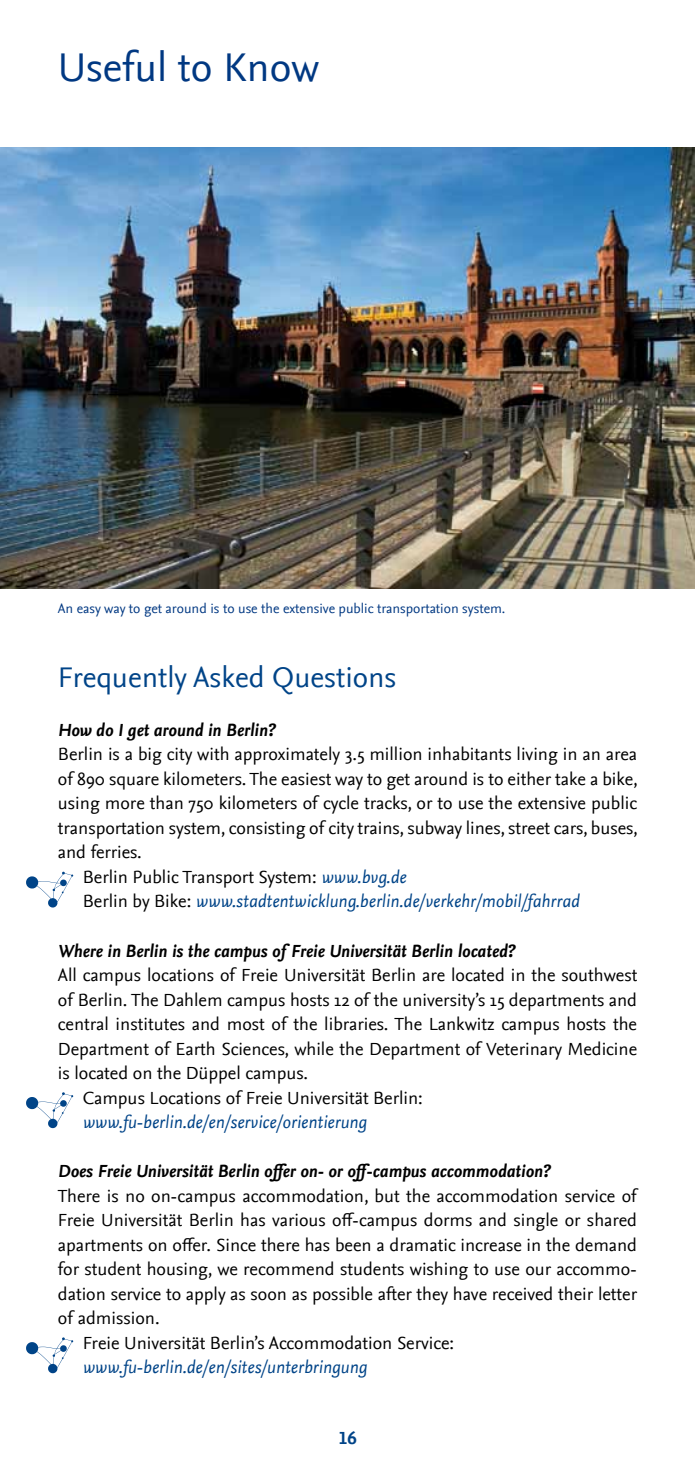
<style>
.page{position:relative;width:695px;height:1474px;background:#fff}
.page>*{position:absolute;margin:0;border:0;box-sizing:border-box;transform-origin:0 0}
.t1{font:42px "Nexus Sans";color:#003882}
.t2{font:29.75px "Nexus Sans";color:#048}
.t3{font:18.38px "Nexus Sans";color:#000}
.t4{font:italic 18.38px "Nexus Sans";color:#048}
.t5{font:italic 700 18.38px "Nexus Sans";color:#000}
.t6{font:700 18.38px "Nexus Sans TF";color:#048}
.t7{font:14px "Nexus Sans";color:#003882}
.s1{font-style:italic;color:#048}
.s2{font-style:normal;color:#000}
</style>
<div class="page">
<img style="left:0;top:148px;width:694px;height:441px">
<svg style="left:26px;top:871px;width:47px;height:36px"></svg>
<svg style="left:26px;top:1092px;width:47px;height:36px"></svg>
<svg style="left:26px;top:1337px;width:47px;height:36px"></svg>
<h1 class="t1" style="left:58px;top:43px;width:263px">Useful to Know</h1>
<p class="t7" style="left:58px;top:601px;width:449px">An easy way to get around is to use the extensive public transportation system.</p>
<h2 class="t2" style="left:58px;top:660px;width:340px">Frequently Asked Questions</h2>
<p class="t5" style="left:58px;top:719px;width:219px">How do I get around in Berlin?</p>
<p class="t3" style="left:58px;top:744px;width:580px">Berlin is a big city with approximately 3.5 million inhabitants living in an area</p>
<p class="t3" style="left:58px;top:768px;width:581px">of 890 square kilometers. The easiest way to get around is to either take a bike,</p>
<p class="t3" style="left:58px;top:793px;width:580px">using more than 750 kilometers of cycle tracks, or to use the extensive public</p>
<p class="t3" style="left:58px;top:817px;width:581px">transportation system, consisting of city trains, subway lines, street cars, buses,</p>
<p class="t3" style="left:58px;top:842px;width:85px">and ferries.</p>
<p class="t3" style="left:83px;top:866px;width:325px">Berlin Public Transport System: <span class="s1">www.bvg.de</span></p>
<p class="t4" style="left:83px;top:891px;width:498px"><span class="s2">Berlin by Bike:</span> www.stadtentwicklung.berlin.de/verkehr/mobil/fahrrad</p>
<p class="t5" style="left:58px;top:940px;width:458px">Where in Berlin is the campus of Freie Universität Berlin located?</p>
<p class="t3" style="left:58px;top:964px;width:581px">All campus locations of Freie Universität Berlin are located in the southwest</p>
<p class="t3" style="left:58px;top:989px;width:580px">of Berlin. The Dahlem campus hosts 12 of the university’s 15 departments and</p>
<p class="t3" style="left:58px;top:1013px;width:580px">central institutes and most of the libraries. The Lankwitz campus hosts the</p>
<p class="t3" style="left:58px;top:1038px;width:580px">Department of Earth Sciences, while the Department of Veterinary Medicine</p>
<p class="t3" style="left:58px;top:1062px;width:252px">is located on the Düppel campus.</p>
<p class="t3" style="left:83px;top:1087px;width:341px">Campus Locations of Freie Universität Berlin:</p>
<p class="t4" style="left:83px;top:1111px;width:286px">www.fu-berlin.de/en/service/orientierung</p>
<p class="t5" style="left:58px;top:1160px;width:494px">Does Freie Universität Berlin offer on- or off-campus accommodation?</p>
<p class="t3" style="left:58px;top:1185px;width:580px">There is no on-campus accommodation, but the accommodation service of</p>
<p class="t3" style="left:58px;top:1209px;width:580px">Freie Universität Berlin has various off-campus dorms and single or shared</p>
<p class="t3" style="left:58px;top:1234px;width:580px">apartments on offer. Since there has been a dramatic increase in the demand</p>
<p class="t3" style="left:58px;top:1258px;width:580px">for student housing, we recommend students wishing to use our accommo-</p>
<p class="t3" style="left:58px;top:1283px;width:580px">dation service to apply as soon as possible after they have received their letter</p>
<p class="t3" style="left:58px;top:1307px;width:103px">of admission.</p>
<p class="t3" style="left:83px;top:1331px;width:373px">Freie Universität Berlin’s Accommodation Service:</p>
<p class="t4" style="left:83px;top:1356px;width:286px">www.fu-berlin.de/en/sites/unterbringung</p>
<p class="t6" style="left:338px;top:1426px;width:20px">16</p>
</div>
